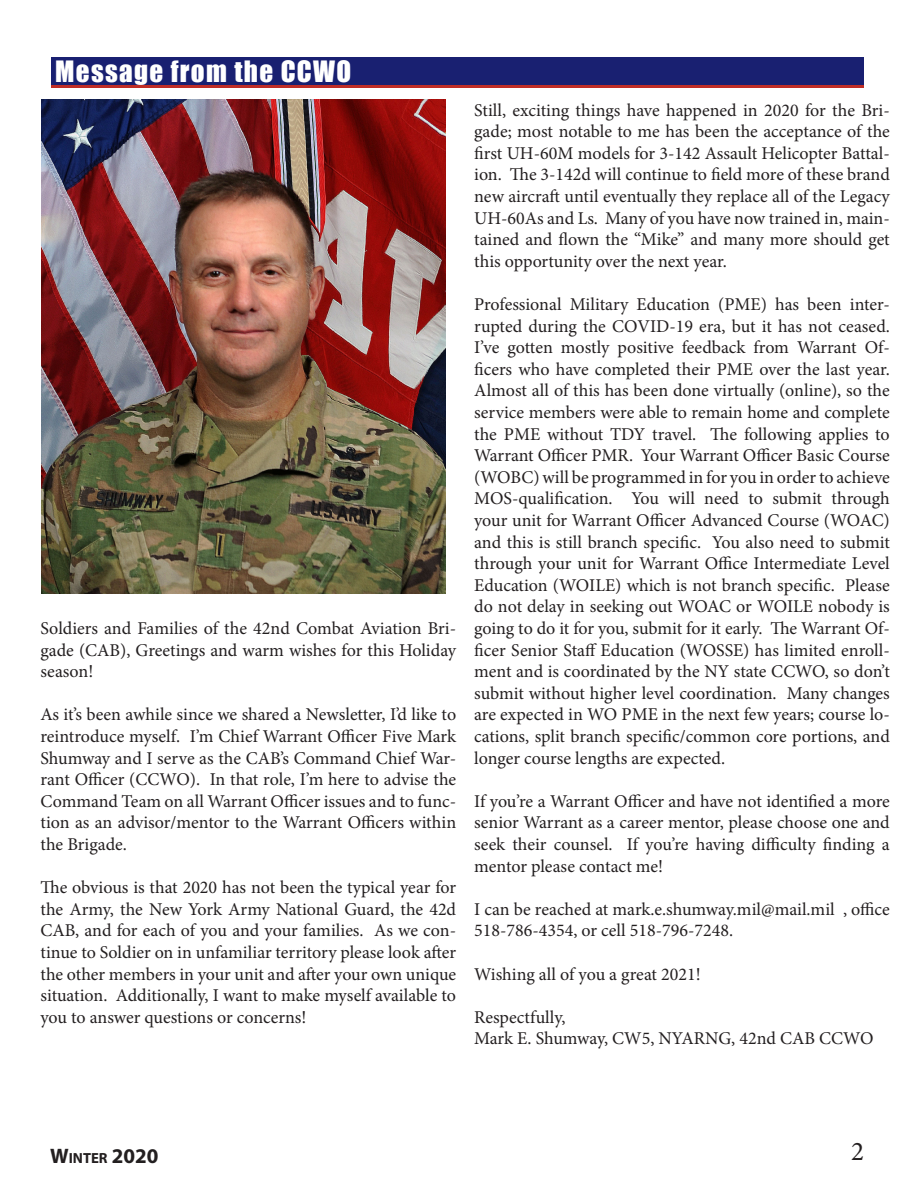
<style>
.page{position:relative;width:918px;height:1188px;background:#fff}
.page>*{position:absolute;margin:0;border:0;box-sizing:border-box;transform-origin:0 0}
.t1{font:27px "Impact";letter-spacing:.05em;color:#fff}
.t2{font:27px "Minion Pro";color:#231f20}
.t3{font:700 21px "Myriad Pro";color:#231f20}
.t4{font:18px/21.6px "Minion Pro";color:#231f20;text-align:justify}
.s1{font-size:14.7px}
</style>
<div class="page">
<div style="left:51px;top:60px;width:813px;height:27px;background:linear-gradient(to right,#192071,#192071)"></div>
<div style="left:51px;top:57px;width:813px;height:27px;background:#192071"></div>
<img style="left:42px;top:100px;width:404px;height:494px">
<p class="t1" style="left:55px;top:50px;width:298px">Message from the CCWO</p>
<p class="t4" style="left:40px;top:618px;width:417px">Soldiers and Families of the 42nd Combat Aviation Bri&shy;gade (CAB), Greetings and warm wishes for this Holiday season!</p>
<p class="t4" style="left:40px;top:704px;width:417px">As it’s been awhile since we shared a Newsletter, I’d like to reintroduce myself. I’m Chief Warrant Officer Five Mark Shumway and I serve as the CAB’s Command Chief War&shy;rant Officer (CCWO). In that role, I’m here to advise the Command Team on all Warrant Officer issues and to func&shy;tion as an advisor/mentor to the Warrant Officers within the Brigade.</p>
<p class="t4" style="left:40px;top:877px;width:417px">The obvious is that 2020 has not been the typical year for the Army, the New York Army National Guard, the 42d CAB, and for each of you and your families. As we con&shy;tinue to Soldier on in unfamiliar territory please look after the other members in your unit and after your own unique situation. Additionally, I want to make myself available to you to answer questions or concerns!</p>
<p class="t4" style="left:474px;top:99px;width:417px">Still, exciting things have happened in 2020 for the Bri&shy;gade; most notable to me has been the acceptance of the first UH-60M models for 3-142 Assault Helicopter Battal&shy;ion. The 3-142d will continue to field more of these brand new aircraft until eventually they replace all of the Legacy UH-60As and Ls. Many of you have now trained in, main&shy;tained and flown the “Mike” and many more should get this opportunity over the next year.</p>
<p class="t4" style="left:474px;top:294px;width:417px">Professional Military Education (PME) has been inter&shy;rupted during the COVID-19 era, but it has not ceased.<br>I’ve gotten mostly positive feedback from Warrant Of&shy;ficers who have completed their PME over the last year.<br>Almost all of this has been done virtually (online), so the service members were able to remain home and complete the PME without TDY travel. The following applies to Warrant Officer PMR. Your Warrant Officer Basic Course (WOBC) will be programmed in for you in order to achieve MOS-qualification. You will need to submit through your unit for Warrant Officer Advanced Course (WOAC) and this is still branch specific. You also need to submit through your unit for Warrant Office Intermediate Level Education (WOILE) which is not branch specific. Please do not delay in seeking out WOAC or WOILE nobody is going to do it for you, submit for it early. The Warrant Of&shy;ficer Senior Staff Education (WOSSE) has limited enroll&shy;ment and is coordinated by the NY state CCWO, so don’t submit without higher level coordination. Many changes are expected in WO PME in the next few years; course lo&shy;cations, split branch specific/common core portions, and longer course lengths are expected.</p>
<p class="t4" style="left:474px;top:790px;width:417px">If you’re a Warrant Officer and have not identified a more senior Warrant as a career mentor, please choose one and seek their counsel. If you’re having difficulty finding a mentor please contact me!</p>
<p class="t4" style="left:474px;top:898px;width:417px">I can be reached at mark.e.shumway.mil@mail.mil , office<br>518-786-4354, or cell 518-796-7248.</p>
<p class="t4" style="left:474px;top:963px;width:228px">Wishing all of you a great 2021!</p>
<p class="t4" style="left:474px;top:1006px;width:93px">Respectfully,</p>
<p class="t4" style="left:474px;top:1028px;width:401px">Mark E. Shumway, CW5, NYARNG, 42nd CAB CCWO</p>
<p class="t3" style="left:50px;top:1142px;width:110px">W<span class="s1">INTER</span> 2020</p>
<h1 class="t2" style="left:851px;top:1134px;width:14px">2</h1>
</div>
